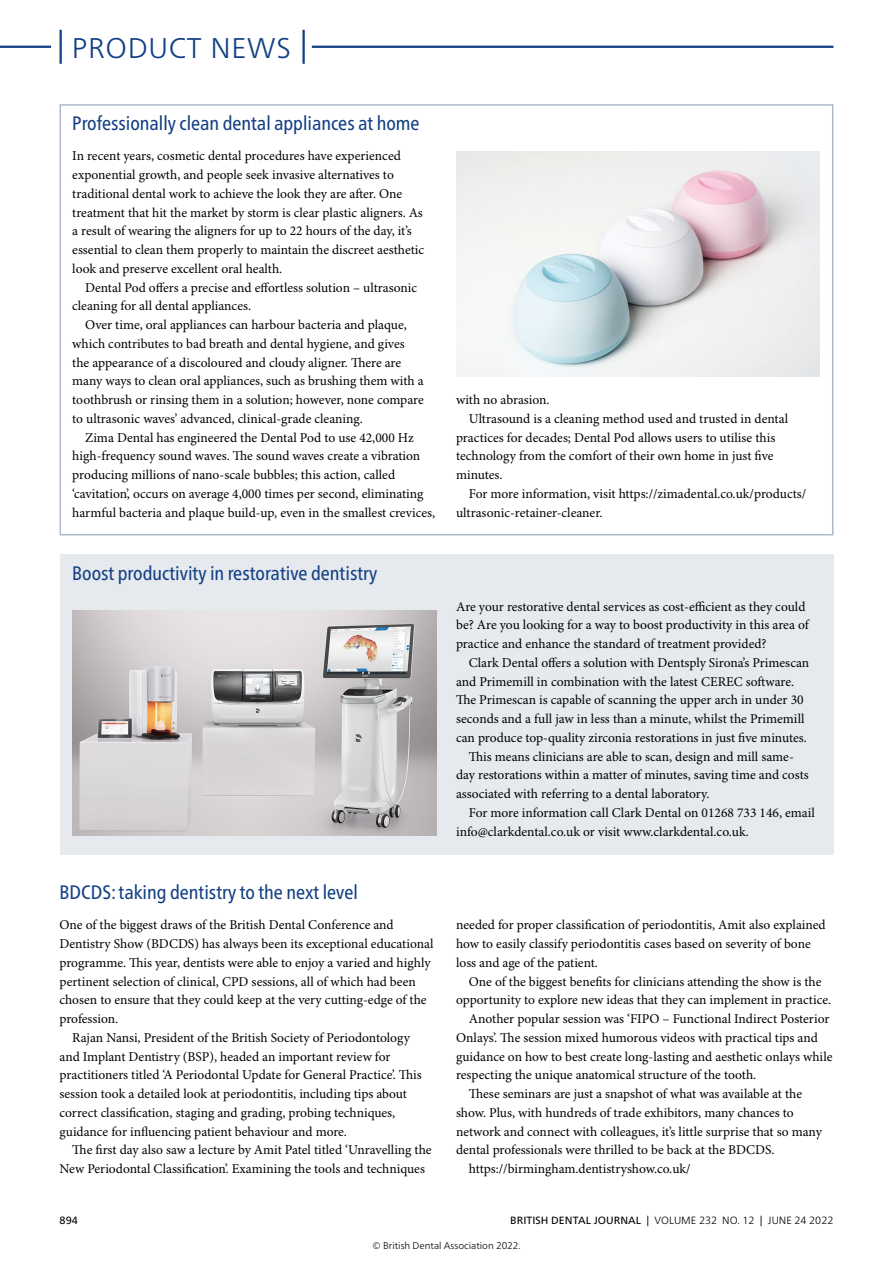
<style>
.page{position:relative;width:893px;height:1263px;background:#fff}
.page>*{position:absolute;margin:0;border:0;box-sizing:border-box;transform-origin:0 0}
.t1{font:300 28.5px "Frutiger Neue LT Pro";letter-spacing:.025em;color:#123f84}
.Title_9_Cnd_13pt_286{font:condensed 19.5px "Frutiger Neue LT Pro";color:#123f84}
.Para_9pt_ragged{font:13.5px/18.8px "Minion Pro";color:#000}
.Para_9pt_ragged_1st{font:13.5px/18.8px "Minion Pro";color:#000}
.t2{font:10.5px "Frutiger Neue LT Pro";letter-spacing:.005em;color:#000}
.t3{font:300 10.5px "Frutiger Neue LT Pro";letter-spacing:.005em;color:#000}
.t4{font:300 9.75px "Frutiger Neue LT Pro";color:#000}
.s1{font-weight:300}
</style>
<div class="page">
<div style="left:60px;top:104px;width:773px;height:431px;border:2px solid #aeb9c7"></div>
<div style="left:60px;top:554px;width:773px;height:300px;background:#e6e9ee"></div>
<img style="left:72px;top:610px;width:365px;height:225px">
<img style="left:456px;top:151px;width:364px;height:225px">
<hr style="left:0;top:46px;width:51px;height:2px;background:#123f84">
<hr style="left:312px;top:46px;width:521px;height:2px;background:#123f84">
<hr style="left:60px;top:30px;width:2px;height:34px;background:#123f84">
<hr style="left:302px;top:30px;width:3px;height:34px;background:#123f84">
<h1 class="t1" style="left:72px;top:31px;width:221px">PRODUCT NEWS</h1>
<p class="Title_9_Cnd_13pt_286" style="left:72px;top:112px;width:349px">Professionally clean dental appliances at home</p>
<p class="Para_9pt_ragged_1st" style="left:72px;top:147px;width:353px">In recent years, cosmetic dental procedures have experienced exponential growth, and people seek invasive alternatives to traditional dental work to achieve the look they are after. One treatment that hit the market by storm is clear plastic aligners. As a result of wearing the aligners for up to 22 hours of the day, it’s essential to clean them properly to maintain the discreet aesthetic look and preserve excellent oral health.</p>
<p class="Para_9pt_ragged" style="left:72px;top:279px;width:346px;text-indent:13px">Dental Pod offers a precise and effortless solution – ultrasonic cleaning for all dental appliances.</p>
<p class="Para_9pt_ragged" style="left:72px;top:316px;width:353px;text-indent:13px">Over time, oral appliances can harbour bacteria and plaque, which contributes to bad breath and dental hygiene, and gives the appearance of a discoloured and cloudy aligner. There are many ways to clean oral appliances, such as brushing them with a toothbrush or rinsing them in a solution; however, none compare to ultrasonic waves’ advanced, clinical-grade cleaning.</p>
<p class="Para_9pt_ragged" style="left:72px;top:429px;width:364px;text-indent:13px">Zima Dental has engineered the Dental Pod to use 42,000 Hz high-frequency sound waves. The sound waves create a vibration producing millions of nano-scale bubbles; this action, called ‘cavitation’, occurs on average 4,000 times per second, eliminating harmful bacteria and plaque build-up, even in the smallest crevices,</p>
<p class="Title_9_Cnd_13pt_286" style="left:72px;top:562px;width:306px">Boost productivity in restorative dentistry</p>
<p class="Title_9_Cnd_13pt_286" style="left:60px;top:881px;width:300px">BDCDS: taking dentistry to the next level</p>
<p class="Para_9pt_ragged_1st" style="left:60px;top:916px;width:375px">One of the biggest draws of the British Dental Conference and Dentistry Show (BDCDS) has always been its exceptional educational programme. This year, dentists were able to enjoy a varied and highly pertinent selection of clinical, CPD sessions, all of which had been chosen to ensure that they could keep at the very cutting-edge of the profession.</p>
<p class="Para_9pt_ragged" style="left:60px;top:1029px;width:364px;text-indent:13px">Rajan Nansi, President of the British Society of Periodontology and Implant Dentistry (BSP), headed an important review for practitioners titled ‘A Periodontal Update for General Practice’. This session took a detailed look at periodontitis, including tips about correct classification, staging and grading, probing techniques, guidance for influencing patient behaviour and more.</p>
<p class="Para_9pt_ragged" style="left:60px;top:1141px;width:374px;text-indent:13px">The first day also saw a lecture by Amit Patel titled ‘Unravelling the<br>New Periodontal Classification’. Examining the tools and techniques</p>
<p class="Para_9pt_ragged" style="left:456px;top:391px;width:95px">with no abrasion.</p>
<p class="Para_9pt_ragged" style="left:456px;top:410px;width:334px;text-indent:13px">Ultrasound is a cleaning method used and trusted in dental practices for decades; Dental Pod allows users to utilise this technology from the comfort of their own home in just five minutes.</p>
<p class="Para_9pt_ragged" style="left:456px;top:485px;width:352px;text-indent:13px">For more information, visit https://zimadental.co.uk/products/ ultrasonic-retainer-cleaner.</p>
<p class="Para_9pt_ragged_1st" style="left:456px;top:597px;width:354px">Are your restorative dental services as cost-efficient as they could be? Are you looking for a way to boost productivity in this area of practice and enhance the standard of treatment provided?</p>
<p class="Para_9pt_ragged" style="left:456px;top:654px;width:355px;text-indent:13px">Clark Dental offers a solution with Dentsply Sirona’s Primescan and Primemill in combination with the latest CEREC software.<br>The Primescan is capable of scanning the upper arch in under 30 seconds and a full jaw in less than a minute, whilst the Primemill can produce top-quality zirconia restorations in just five minutes.</p>
<p class="Para_9pt_ragged" style="left:456px;top:747px;width:354px;text-indent:13px">This means clinicians are able to scan, design and mill same&shy;day restorations within a matter of minutes, saving time and costs associated with referring to a dental laboratory.</p>
<p class="Para_9pt_ragged" style="left:456px;top:804px;width:360px;text-indent:13px">For more information call Clark Dental on 01268 733 146, email info@clarkdental.co.uk or visit www.clarkdental.co.uk.</p>
<p class="Para_9pt_ragged" style="left:456px;top:916px;width:371px">needed for proper classification of periodontitis, Amit also explained how to easily classify periodontitis cases based on severity of bone loss and age of the patient.</p>
<p class="Para_9pt_ragged" style="left:456px;top:972px;width:377px;text-align:center">One of the biggest benefits for clinicians attending the show is the opportunity to explore new ideas that they can implement in practice.</p>
<p class="Para_9pt_ragged" style="left:456px;top:1010px;width:378px;text-indent:13px">Another popular session was ‘FIPO – Functional Indirect Posterior Onlays’. The session mixed humorous videos with practical tips and guidance on how to best create long-lasting and aesthetic onlays while respecting the unique anatomical structure of the tooth.</p>
<p class="Para_9pt_ragged" style="left:456px;top:1085px;width:367px;text-indent:13px">These seminars are just a snapshot of what was available at the show. Plus, with hundreds of trade exhibitors, many chances to network and connect with colleagues, it’s little surprise that so many dental professionals were thrilled to be back at the BDCDS.</p>
<p class="Para_9pt_ragged" style="left:469px;top:1160px;width:223px">https://birmingham.dentistryshow.co.uk/</p>
<p class="t2" style="left:60px;top:1214px;width:20px">894</p>
<p class="t2" style="left:510px;top:1214px;width:269px">BRITISH DENTAL JOURNAL | <span class="s1">VOLUME 232 NO. 12</span> | <span class="s1">June</span></p>
<p class="t3" style="left:794px;top:1214px;width:40px">24 2022</p>
<p class="t4" style="left:372px;top:1240px;width:150px">© British Dental Association 2022.</p>
</div>
